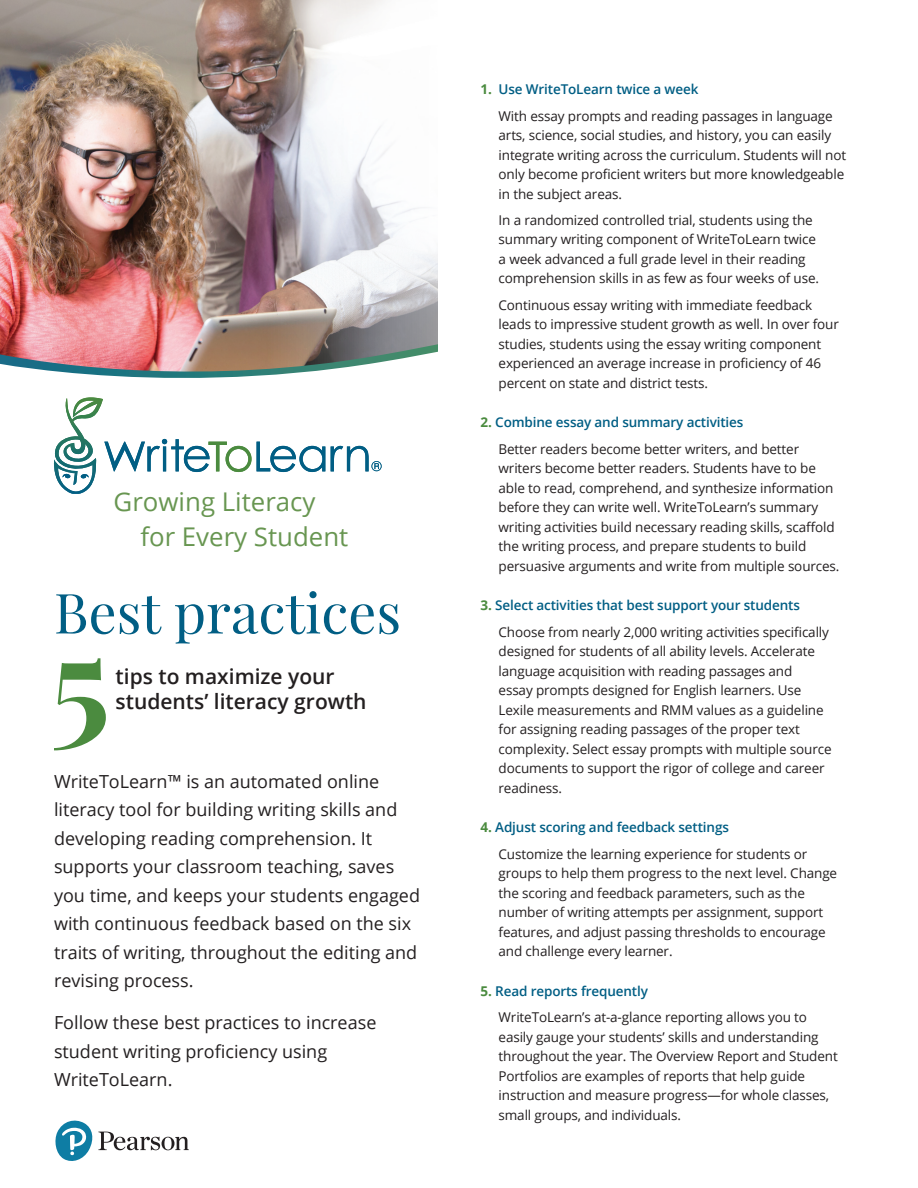
<style>
.page{position:relative;width:918px;height:1188px;background:#fff}
.page>*{position:absolute;margin:0;border:0;box-sizing:border-box;transform-origin:0 0}
.t1{font:55.5px "Playfair Display";color:#015e84}
.H2_Subhead{font:25.8px/34.8px "Open Sans";color:#689651}
.Body{font:600 21px/25.5px "Open Sans";color:#231f20}
.Body-2{font:18px/28.5px "Open Sans";color:#231f20}
.Body-3{font:13.5px/19.5px "Open Sans";letter-spacing:-.01em;color:#231f20}
.Body-4{font:600 13.5px "Open Sans";letter-spacing:-.01em;color:#015e84}
.s1{font-weight:700;color:#4b8b3f}
</style>
<div class="page">
<img style="left:0;top:0;width:269px;height:251px">
<svg style="left:269px;top:0;width:150px;height:251px"></svg>
<svg style="left:0;top:251px;width:438px;height:500px"></svg>
<svg style="left:53px;top:393px;width:272px;height:101px"></svg>
<svg style="left:331px;top:446px;width:51px;height:25px"></svg>
<svg style="left:54px;top:658px;width:52px;height:92px"></svg>
<svg style="left:55px;top:1120px;width:134px;height:41px"></svg>
<p class="H2_Subhead" style="left:140px;top:484px;width:209px;text-indent:-27px">Growing Literacy for Every Student</p>
<p class="t1" style="left:54px;top:578px;width:349px">Best practices</p>
<p class="Body" style="left:116px;top:663px;width:253px">tips to maximize your students’ literacy growth</p>
<p class="Body-2" style="left:54px;top:767px;width:368px">WriteToLearn™ is an automated online literacy tool for building writing skills and developing reading comprehension. It supports your classroom teaching, saves you time, and keeps your students engaged with continuous feedback based on the six traits of writing, throughout the editing and revising process.</p>
<p class="Body-2" style="left:54px;top:1008px;width:324px">Follow these best practices to increase student writing proficiency using<br>WriteToLearn.</p>
<p class="Body-4" style="left:481px;top:80px;width:219px"><span class="s1">1.</span> Use WriteToLearn twice a week</p>
<p class="Body-3" style="left:499px;top:106px;width:349px">With essay prompts and reading passages in language arts, science, social studies, and history, you can easily integrate writing across the curriculum. Students will not only become proficient writers but more knowledgeable in the subject areas.</p>
<p class="Body-3" style="left:499px;top:210px;width:322px">In a randomized controlled trial, students using the summary writing component of WriteToLearn twice a week advanced a full grade level in their reading comprehension skills in as few as four weeks of use.</p>
<p class="Body-3" style="left:499px;top:295px;width:342px">Continuous essay writing with immediate feedback leads to impressive student growth as well. In over four studies, students using the essay writing component experienced an average increase in proficiency of 46 percent on state and district tests.</p>
<p class="Body-4" style="left:481px;top:413px;width:264px"><span class="s1">2.</span> Combine essay and summary activities</p>
<p class="Body-3" style="left:499px;top:439px;width:342px">Better readers become better writers, and better writers become better readers. Students have to be able to read, comprehend, and synthesize information before they can write well. WriteToLearn’s summary writing activities build necessary reading skills, scaffold the writing process, and prepare students to build persuasive arguments and write from multiple sources.</p>
<p class="Body-4" style="left:481px;top:596px;width:321px"><span class="s1">3.</span> Select activities that best support your students</p>
<p class="Body-3" style="left:499px;top:622px;width:335px">Choose from nearly 2,000 writing activities specifically designed for students of all ability levels. Accelerate language acquisition with reading passages and<br>essay prompts designed for English learners. Use Lexile measurements and RMM values as a guideline for assigning reading passages of the proper text complexity. Select essay prompts with multiple source documents to support the rigor of college and career readiness.</p>
<p class="Body-4" style="left:481px;top:818px;width:250px"><span class="s1">4.</span> Adjust scoring and feedback settings</p>
<p class="Body-3" style="left:499px;top:844px;width:340px">Customize the learning experience for students or groups to help them progress to the next level. Change the scoring and feedback parameters, such as the number of writing attempts per assignment, support features, and adjust passing thresholds to encourage and challenge every learner.</p>
<p class="Body-4" style="left:481px;top:982px;width:169px"><span class="s1">5.</span> Read reports frequently</p>
<p class="Body-3" style="left:499px;top:1007px;width:341px">WriteToLearn’s at-a-glance reporting allows you to easily gauge your students’ skills and understanding throughout the year. The Overview Report and Student Portfolios are examples of reports that help guide instruction and measure progress—for whole classes, small groups, and individuals.</p>
</div>
